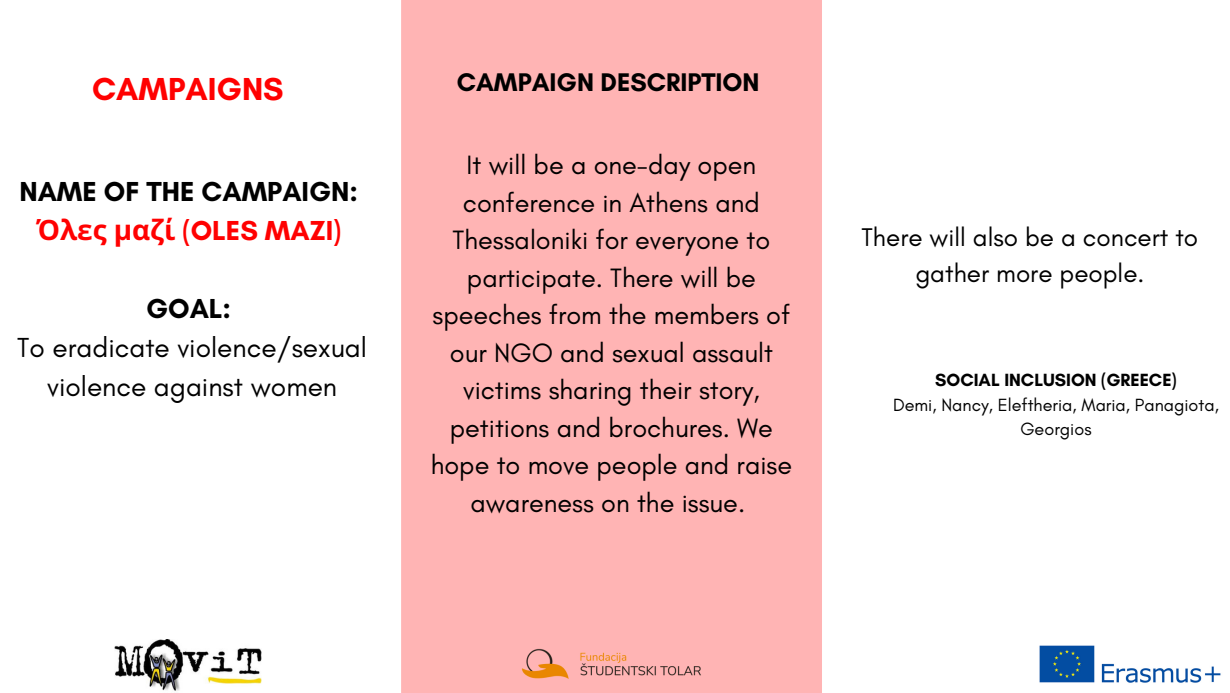
<style>
.page{position:relative;width:1230px;height:693px;background:#fff}
.page>*{position:absolute;margin:0;border:0;box-sizing:border-box;transform-origin:0 0}
.t1{font:700 32.4px "Glacial Indifference";color:#ff0101}
.t2{font:28px/39px "Glacial Indifference";color:#000;text-align:center}
.t3{font:700 28px/39px "Glacial Indifference";color:#000;text-align:center}
.t4{font:27px/37.5px "Glacial Indifference";color:#000;text-align:center}
.t5{font:26px/36px "Glacial Indifference";color:#000;text-align:center}
.t6{font:700 26px "Glacial Indifference";color:#000}
.t7{font:18px/24.8px "Glacial Indifference";color:#000;text-align:center}
.t8{font:700 18px "Glacial Indifference";color:#000}
.s1{font-family:"Noto Sans";color:#ff0101}
.s2{color:#ff0101}
</style>
<div class="page">
<img style="left:1039px;top:645px;width:182px;height:38px">
<div style="left:401px;top:0;width:421px;height:693px;background:#ffb4b4"></div>
<img style="left:510px;top:638px;width:203px;height:53px">
<img style="left:115px;top:639px;width:146px;height:52px">
<p class="t1" style="left:92px;top:69px;width:193px">CAMPAIGNS</p>
<p class="t3" style="left:19px;top:172px;width:340px">NAME OF THE CAMPAIGN:<br><span class="s1">Όλες μαζί</span> <span class="s2">(OLES MAZI)</span></p>
<p class="t3" style="left:146px;top:289px;width:87px">GOAL:</p>
<p class="t2" style="left:17px;top:328px;width:351px">To eradicate violence/sexual violence against women</p>
<p class="t6" style="left:457px;top:66px;width:304px">CAMPAIGN DESCRIPTION</p>
<p class="t4" style="left:431px;top:146px;width:363px">It will be a one-day open conference in Athens and<br>Thessaloniki for everyone to participate. There will be speeches from the members of our NGO and sexual assault victims sharing their story, petitions and brochures. We hope to move people and raise awareness on the issue.</p>
<p class="t5" style="left:862px;top:219px;width:338px">There will also be a concert to gather more people.</p>
<p class="t8" style="left:935px;top:369px;width:243px">SOCIAL INCLUSION (GREECE)</p>
<p class="t7" style="left:893px;top:392px;width:327px">Demi, Nancy, Eleftheria, Maria, Panagiota,<br>Georgios</p>
</div>
